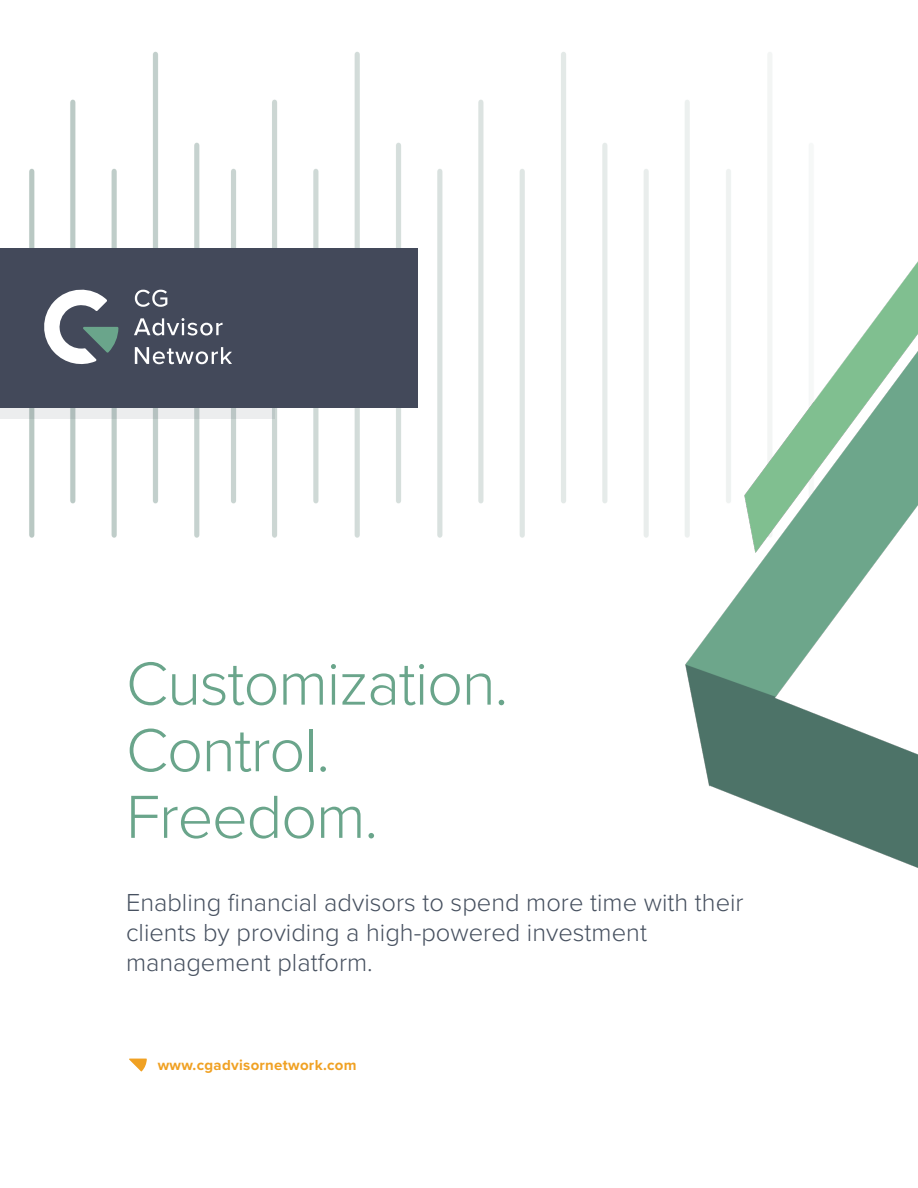
<style>
.page{position:relative;width:918px;height:1188px;background:#fff}
.page>*{position:absolute;margin:0;border:0;box-sizing:border-box;transform-origin:0 0}
.t1{font:300 63px/66.6px "Proxima Nova";letter-spacing:-.02em;color:#6aa58b}
.t2{font:300 25.5px/30px "Proxima Nova";color:#475160}
.Bullets{font:700 15px "Proxima Nova";letter-spacing:.02em;color:#f0a123}
</style>
<div class="page">
<img style="left:29px;top:51px;width:743px;height:487px">
<div style="left:0;top:248px;width:418px;height:160px;background:#43495a"></div>
<div style="left:0;top:290px;width:274px;height:129px;background:#43495a"></div>
<svg style="left:135px;top:290px;width:32px;height:17px"></svg>
<svg style="left:44px;top:289px;width:74px;height:75px"></svg>
<svg style="left:134px;top:318px;width:89px;height:18px"></svg>
<svg style="left:135px;top:347px;width:97px;height:17px"></svg>
<svg style="left:129px;top:1059px;width:18px;height:13px"></svg>
<img style="left:542px;top:221px;width:376px;height:647px">
<p class="t1" style="left:126px;top:647px;width:384px">Customization.</p>
<p class="t1" style="left:126px;top:714px;width:254px">Control.<br>Freedom.</p>
<p class="t2" style="left:126px;top:886px;width:619px">Enabling financial advisors to spend more time with their clients by providing a high-powered investment management platform.</p>
<p class="Bullets" style="left:158px;top:1054px;width:200px">www.cgadvisornetwork.com</p>
</div>
